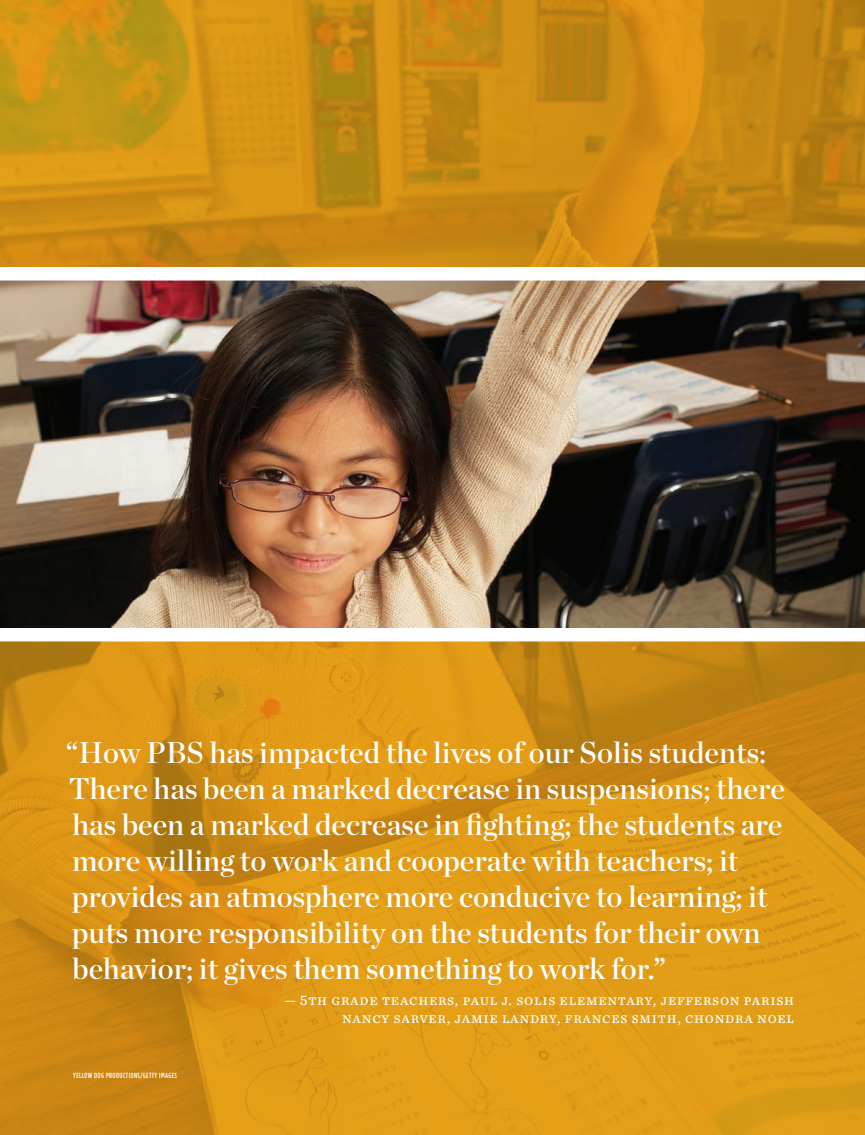
<style>
.page{position:relative;width:865px;height:1135px;background:#fff}
.page>*{position:absolute;margin:0;border:0;box-sizing:border-box;transform-origin:0 0}
.t1{font:30px/36px "Chronicle Display Semi";color:#fff}
.t2{font:15px/18px "Chronicle Text G2 Roman SC";letter-spacing:.05em;color:#fff;text-align:right}
.t3{font:500 7.5px "Gotham Condensed";letter-spacing:.05em;color:#fff}
</style>
<div class="page">
<img style="left:0;top:0;width:864px;height:1134px">
<img style="left:0;top:280px;width:864px;height:347px">
<div style="left:0;top:627px;width:864px;height:14px;background:#fff"></div>
<div style="left:0;top:267px;width:864px;height:13px;background:#fff"></div>
<p class="t1" style="left:66px;top:732px;width:720px">“How PBS has impacted the lives of our Solis students:<br>There has been a marked decrease in suspensions; there has been a marked decrease in fighting; the students are more willing to work and cooperate with teachers; it provides an atmosphere more conducive to learning; it puts more responsibility on the students for their own behavior; it gives them something to work for.”</p>
<p class="t2" style="left:284px;top:989px;width:511px">— 5th grade teachers, paul j. solis elementary, jefferson parish nancy sarver, jamie landry, frances smith, chondra noel</p>
<p class="t3" style="left:73px;top:1071px;width:105px">YELLOW DOG PRODUCTIONS/GETTY IMAGES</p>
</div>
